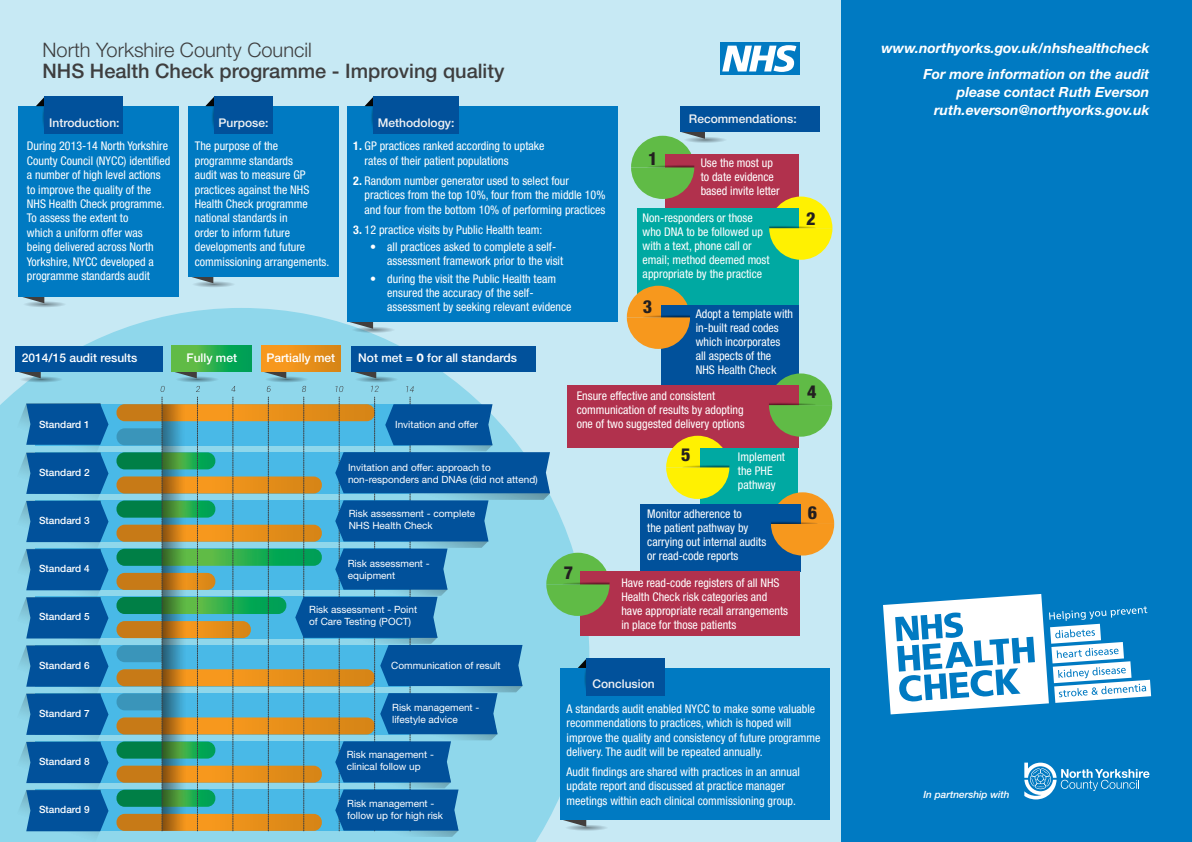
<style>
.page{position:relative;width:1192px;height:842px;background:#fff}
.page>*{position:absolute;margin:0;border:0;box-sizing:border-box;transform-origin:0 0}
.t1{font:500 20px/21px "Helvetica Neue LT Std";color:#3e3e3f}
.body{font:800 condensed 18px "Helvetica Neue LT Std";color:#231f20}
.body-2{font:italic 700 14px/18px "Helvetica Neue LT Std";color:#fff;text-align:right}
.body-3{font:condensed 12px/14.4px "Helvetica Neue LT Std";color:#fff}
.t2{font:500 12px "Helvetica Neue LT Std";color:#fff}
.t3{font:500 12px "Helvetica Neue LT Std";color:#f2f3f4}
.t4{font:10px/12px "Helvetica Neue LT Std";color:#fff}
.t5{font:500 10px "Helvetica Neue LT Std";color:#fff}
.t6{font:italic 500 10px "Helvetica Neue LT Std";color:#fff}
.s1{font-weight:300}
.s2{font-weight:700}
.s3{font-weight:800}
</style>
<div class="page">
<div style="left:0;top:0;width:842px;height:842px;background:#c7e9f4"></div>
<svg style="left:0;top:308px;width:539px;height:534px;fill:#8fd7eb"></svg>
<div style="left:35px;top:404px;width:375px;height:41px;background:#49b9e7"></div>
<div style="left:35px;top:452px;width:375px;height:41px;background:#49b9e7"></div>
<div style="left:35px;top:500px;width:375px;height:41px;background:#49b9e7"></div>
<div style="left:35px;top:549px;width:375px;height:41px;background:#49b9e7"></div>
<div style="left:35px;top:597px;width:375px;height:41px;background:#49b9e7"></div>
<div style="left:35px;top:645px;width:375px;height:41px;background:#49b9e7"></div>
<div style="left:35px;top:693px;width:375px;height:41px;background:#49b9e7"></div>
<div style="left:35px;top:741px;width:375px;height:41px;background:#49b9e7"></div>
<div style="left:35px;top:789px;width:375px;height:42px;background:#49b9e7"></div>
<div style="left:261px;top:346px;width:80px;height:25px;background:linear-gradient(to right,#ff9d1e,#d78616)"></div>
<div style="left:351px;top:346px;width:185px;height:25px;background:#01519b"></div>
<div style="left:680px;top:106px;width:140px;height:26px;background:#01519b"></div>
<svg style="left:13px;top:354px;width:56px;height:29px"></svg>
<div style="left:15px;top:346px;width:147px;height:25px;background:#01519b"></div>
<svg style="left:172px;top:346px;width:79px;height:8px"></svg>
<div style="left:561px;top:668px;width:269px;height:152px;background:#007ac2"></div>
<div style="left:587px;top:658px;width:78px;height:37px;background:#01519b"></div>
<div style="left:665px;top:155px;width:133px;height:75px;background:#b1314d"></div>
<svg style="left:631px;top:132px;width:102px;height:67px"></svg>
<div style="left:637px;top:209px;width:161px;height:96px;background:#00a9a2"></div>
<svg style="left:769px;top:197px;width:63px;height:63px"></svg>
<div style="left:661px;top:305px;width:137px;height:80px;background:#01519b"></div>
<svg style="left:627px;top:286px;width:63px;height:63px"></svg>
<div style="left:567px;top:386px;width:231px;height:62px;background:#b1314d"></div>
<svg style="left:769px;top:373px;width:63px;height:64px"></svg>
<div style="left:700px;top:448px;width:98px;height:56px;background:#00a9a2"></div>
<svg style="left:666px;top:436px;width:63px;height:63px"></svg>
<div style="left:640px;top:504px;width:160px;height:67px;background:#01519b"></div>
<svg style="left:771px;top:492px;width:63px;height:63px"></svg>
<div style="left:580px;top:572px;width:220px;height:64px;background:#b1314d"></div>
<svg style="left:117px;top:354px;width:497px;height:483px"></svg>
<svg style="left:4px;top:403px;width:105px;height:439px;background:#3382b8"></svg>
<svg style="left:18px;top:278px;width:54px;height:29px"></svg>
<div style="left:19px;top:106px;width:160px;height:190px;background:#007ac2"></div>
<svg style="left:36px;top:96px;width:35px;height:38px"></svg>
<div style="left:45px;top:96px;width:78px;height:37px;background:#01519b"></div>
<svg style="left:188px;top:276px;width:53px;height:11px"></svg>
<div style="left:188px;top:106px;width:151px;height:170px;background:#007ac2"></div>
<svg style="left:205px;top:97px;width:35px;height:37px"></svg>
<div style="left:214px;top:96px;width:59px;height:37px;background:#01519b"></div>
<svg style="left:345px;top:304px;width:56px;height:30px"></svg>
<div style="left:348px;top:106px;width:270px;height:216px;background:#007ac2"></div>
<svg style="left:365px;top:96px;width:34px;height:38px"></svg>
<div style="left:374px;top:96px;width:85px;height:37px;background:#01519b"></div>
<div style="left:842px;top:0;width:350px;height:842px;background:#007ac2"></div>
<svg style="left:1024px;top:763px;width:126px;height:36px"></svg>
<svg style="left:883px;top:594px;width:268px;height:120px"></svg>
<div style="left:720px;top:43px;width:79px;height:32px;background:#007ac2"></div>
<svg style="left:722px;top:45px;width:74px;height:27px"></svg>
<p class="t1" style="left:43px;top:39px;width:463px"><span class="s1">North Yorkshire County Council<br></span>NHS Health Check programme - Improving quality</p>
<p class="t3" style="left:49px;top:115px;width:72px">Introduction:</p>
<p class="body-3" style="left:27px;top:139px;width:145px">During 2013-14 North Yorkshire<br>County Council (NYCC) identified a number of high level actions to improve the quality of the<br>NHS Health Check programme.<br>To assess the extent to<br>which a uniform offer was being delivered across North<br>Yorkshire, NYCC developed a programme standards audit</p>
<p class="t2" style="left:22px;top:351px;width:117px">2014/15 audit results</p>
<p class="t5" style="left:39px;top:418px;width:52px">Standard 1</p>
<p class="t5" style="left:39px;top:466px;width:52px">Standard 2</p>
<p class="t5" style="left:39px;top:514px;width:52px">Standard 3</p>
<p class="t5" style="left:39px;top:563px;width:52px">Standard 4</p>
<p class="t5" style="left:39px;top:611px;width:52px">Standard 5</p>
<p class="t5" style="left:39px;top:659px;width:52px">Standard 6</p>
<p class="t5" style="left:39px;top:707px;width:52px">Standard 7</p>
<p class="t5" style="left:39px;top:755px;width:52px">Standard 8</p>
<p class="t5" style="left:39px;top:803px;width:52px">Standard 9</p>
<p class="t3" style="left:219px;top:115px;width:51px">Purpose:</p>
<p class="t3" style="left:378px;top:115px;width:78px">Methodology:</p>
<p class="t3" style="left:689px;top:111px;width:109px">Recommendations:</p>
<p class="body-3" style="left:365px;top:139px;width:181px;text-indent:-11px"><span class="s2">1.</span> GP practices ranked according to uptake rates of their patient populations</p>
<p class="body-3" style="left:365px;top:173px;width:242px;text-indent:-11px"><span class="s2">2.</span> Random number generator used to select four practices from the top 10%, four from the middle 10% and four from the bottom 10% of performing practices</p>
<p class="body-3" style="left:353px;top:222px;width:191px"><span class="s2">3.</span> 12 practice visits by Public Health team:</p>
<p class="body-3" style="left:387px;top:239px;width:177px;text-indent:-17px">• all practices asked to complete a self&shy;assessment framework prior to the visit</p>
<p class="body-3" style="left:387px;top:271px;width:186px;text-indent:-17px">• during the visit the Public Health team ensured the accuracy of the self&shy;assessment by seeking relevant evidence</p>
<p class="body-3" style="left:195px;top:139px;width:136px">The purpose of the programme standards<br>audit was to measure GP practices against the NHS<br>Health Check programme national standards in<br>order to inform future developments and future commissioning arrangements.</p>
<p class="body" style="left:648px;top:147px;width:11px">1</p>
<p class="body-3" style="left:701px;top:156px;width:81px;line-height:14px">Use the most up to date evidence based invite letter</p>
<p class="body-3" style="left:643px;top:211px;width:129px;line-height:14px">Non-responders or those who DNA to be followed up with a text, phone call or email; method deemed most appropriate by the practice</p>
<p class="body" style="left:643px;top:296px;width:11px">3</p>
<p class="body-3" style="left:696px;top:307px;width:99px;line-height:14px">Adopt a template with in-built read codes which incorporates all aspects of the<br>NHS Health Check</p>
<p class="t2" style="left:187px;top:351px;width:52px">Fully met</p>
<p class="t2" style="left:266px;top:351px;width:70px">Partially met</p>
<p class="t2" style="left:358px;top:351px;width:160px">Not met = <span class="s3">0</span> for all standards</p>
<p class="body" style="left:806px;top:207px;width:11px">2</p>
<p class="t4" style="left:395px;top:418px;width:85px">Invitation and offer</p>
<p class="t4" style="left:348px;top:461px;width:191px">Invitation and offer: approach to non-responders and DNAs (did not attend)</p>
<p class="t4" style="left:349px;top:508px;width:128px">Risk assessment - complete<br>NHS Health Check</p>
<p class="t4" style="left:348px;top:557px;width:84px">Risk assessment - equipment</p>
<p class="t4" style="left:309px;top:603px;width:109px">Risk assessment - Point of Care Testing (POCT)</p>
<p class="t4" style="left:391px;top:660px;width:111px">Communication of result</p>
<p class="t4" style="left:392px;top:701px;width:89px">Risk management - lifestyle advice</p>
<p class="t4" style="left:347px;top:749px;width:89px">Risk management - clinical follow up</p>
<p class="t4" style="left:347px;top:797px;width:97px">Risk management - follow up for high risk</p>
<p class="body-3" style="left:577px;top:388px;width:169px;line-height:14px">Ensure effective and consistent communication of results by adopting one of two suggested delivery options</p>
<p class="body" style="left:681px;top:443px;width:11px">5</p>
<p class="body-3" style="left:738px;top:449px;width:49px;line-height:14px">Implement the PHE pathway</p>
<p class="body" style="left:564px;top:562px;width:11px">7</p>
<p class="body-3" style="left:647px;top:507px;width:121px;line-height:14px">Monitor adherence to<br>the patient pathway by carrying out internal audits or read-code reports</p>
<p class="body-3" style="left:621px;top:576px;width:168px;line-height:14px">Have read-code registers of all NHS Health Check risk categories and have appropriate recall arrangements in place for those patients</p>
<p class="t3" style="left:592px;top:676px;width:64px">Conclusion</p>
<p class="body" style="left:807px;top:381px;width:11px">4</p>
<p class="body" style="left:808px;top:502px;width:11px">6</p>
<p class="body-3" style="left:567px;top:701px;width:255px">A standards audit enabled NYCC to make some valuable recommendations to practices, which is hoped will improve the quality and consistency of future programme delivery. The audit will be repeated annually.</p>
<p class="body-3" style="left:567px;top:764px;width:235px">Audit findings are shared with practices in an annual update report and discussed at practice manager meetings within each clinical commissioning group.</p>
<p class="body-2" style="left:882px;top:38px;width:269px">www.northyorks.gov.uk/nhshealthcheck</p>
<p class="body-2" style="left:924px;top:65px;width:227px">For more information on the audit please contact Ruth Everson ruth.everson@northyorks.gov.uk</p>
<p class="t6" style="left:923px;top:789px;width:88px">In partnership with</p>
</div>
